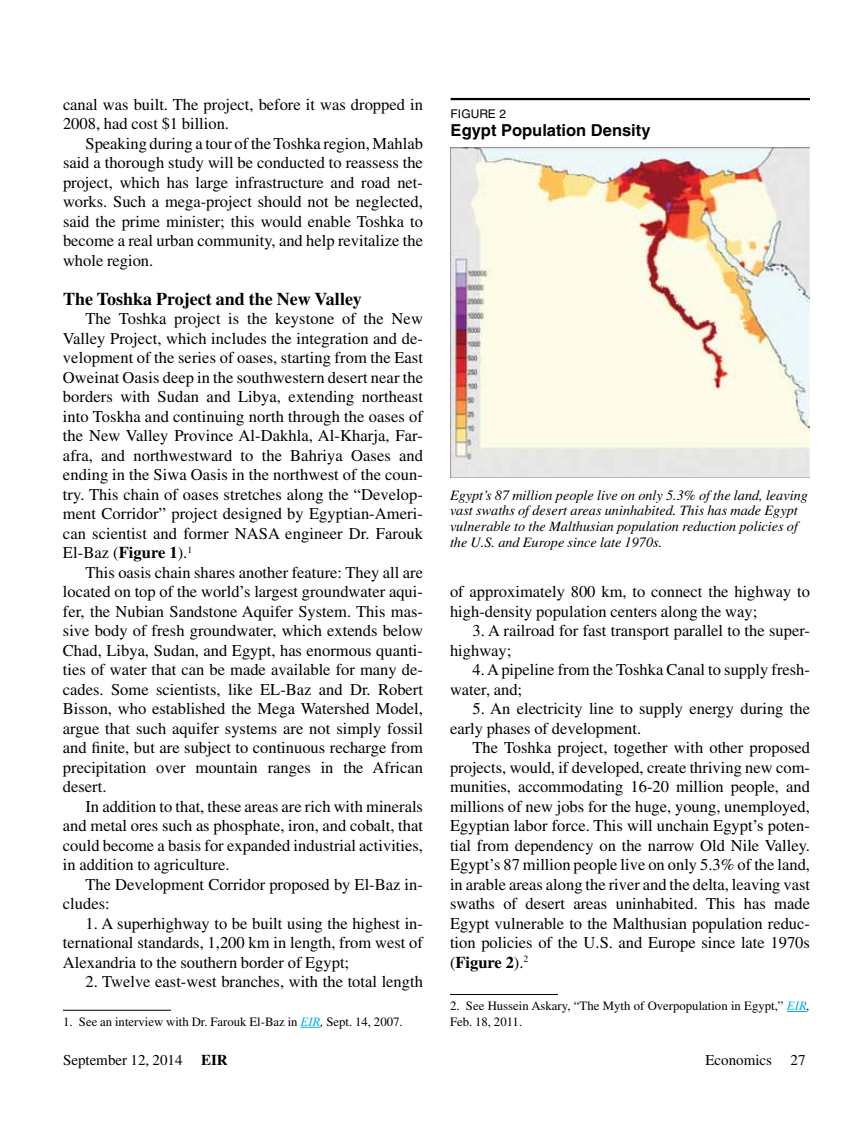
<style>
.page{position:relative;width:864px;height:1134px;background:#fff}
.page>*{position:absolute;margin:0;border:0;box-sizing:border-box;transform-origin:0 0}
.t1{font:700 18px "Times";color:#000}
.t2{font:16.5px/19.5px "Times";color:#000}
.t3{font:700 16.5px "Helvetica";color:#000}
.t4{font:15px "Times";color:#000}
.t5{font:italic 14.25px/15.8px "Times";color:#000}
.t6{font:12.75px/15.8px "Times";color:#000}
.t7{font:12px "Helvetica";color:#000}
.s1{font-weight:700}
.s2{font-style:italic;color:#00aeef}
.s3{font-style:italic}
</style>
<div class="page">
<hr style="left:63px;top:1010px;width:108px;height:1px;background:#000">
<svg style="left:301px;top:1027px;width:19px;height:1px"></svg>
<hr style="left:450px;top:994px;width:108px;height:1px;background:#000">
<svg style="left:787px;top:1011px;width:20px;height:1px"></svg>
<img style="left:451px;top:148px;width:359px;height:330px">
<hr style="left:451px;top:98px;width:359px;height:2px;background:#000">
<p class="t2" style="left:63px;top:94px;width:361px">canal was built. The project, before it was dropped in<br>2008, had cost $1 billion.</p>
<p class="t2" style="left:63px;top:133px;width:362px;text-align:justify;text-indent:23px">Speaking during a tour of the Toshka region, Mahlab said a thorough study will be conducted to reassess the project, which has large infrastructure and road net&shy;works. Such a mega-project should not be neglected, said the prime minister; this would enable Toshka to become a real urban community, and help revitalize the whole region.</p>
<p class="t1" style="left:63px;top:288px;width:300px">The Toshka Project and the New Valley</p>
<p class="t2" style="left:63px;top:309px;width:362px;text-align:justify;text-indent:23px">The Toshka project is the keystone of the New Valley Project, which includes the integration and de&shy;velopment of the series of oases, starting from the East Oweinat Oasis deep in the southwestern desert near the borders with Sudan and Libya, extending northeast into Toskha and continuing north through the oases of the New Valley Province Al-Dakhla, Al-Kharja, Far&shy;afra, and northwestward to the Bahriya Oases and ending in the Siwa Oasis in the northwest of the coun&shy;try. This chain of oases stretches along the “Develop&shy;ment Corridor” project designed by Egyptian-Ameri&shy;can scientist and former NASA engineer Dr. Farouk El-Baz (<span class="s1">Figure 1</span>).<sup>1</sup></p>
<p class="t2" style="left:63px;top:562px;width:362px;text-align:justify;text-indent:23px">This oasis chain shares another feature: They all are located on top of the world’s largest groundwater aqui&shy;fer, the Nubian Sandstone Aquifer System. This mas&shy;sive body of fresh groundwater, which extends below Chad, Libya, Sudan, and Egypt, has enormous quanti&shy;ties of water that can be made available for many de&shy;cades. Some scientists, like EL-Baz and Dr. Robert Bisson, who established the Mega Watershed Model, argue that such aquifer systems are not simply fossil and finite, but are subject to continuous recharge from precipitation over mountain ranges in the African desert.</p>
<p class="t2" style="left:63px;top:796px;width:362px;text-align:justify;text-indent:23px">In addition to that, these areas are rich with minerals and metal ores such as phosphate, iron, and cobalt, that could become a basis for expanded industrial activities, in addition to agriculture.</p>
<p class="t2" style="left:63px;top:874px;width:361px;text-indent:23px">The Development Corridor proposed by El-Baz in&shy;cludes:</p>
<p class="t2" style="left:63px;top:913px;width:362px;text-align:justify;text-indent:23px">1. A superhighway to be built using the highest in&shy;ternational standards, 1,200 km in length, from west of Alexandria to the southern border of Egypt;</p>
<p class="t2" style="left:86px;top:972px;width:339px">2. Twelve east-west branches, with the total length</p>
<p class="t6" style="left:63px;top:1014px;width:341px">1. See an interview with Dr. Farouk El-Baz in <span class="s2">EIR</span><span class="s3">,</span> Sept. 14, 2007.</p>
<p class="t7" style="left:451px;top:107px;width:57px">FIGURE 2</p>
<p class="t3" style="left:451px;top:120px;width:201px">Egypt Population Density</p>
<p class="t5" style="left:450px;top:487px;width:359px">Egypt’s 87 million people live on only 5.3% of the land, leaving vast swaths of desert areas uninhabited. This has made Egypt vulnerable to the Malthusian population reduction policies of the U.S. and Europe since late 1970s.</p>
<p class="t2" style="left:450px;top:582px;width:361px">of approximately 800 km, to connect the highway to high-density population centers along the way;</p>
<p class="t2" style="left:450px;top:621px;width:361px;text-indent:22px">3. A railroad for fast transport parallel to the super&shy;highway;</p>
<p class="t2" style="left:450px;top:660px;width:361px;text-indent:23px">4. A pipeline from the Toshka Canal to supply fresh&shy;water, and;</p>
<p class="t2" style="left:450px;top:699px;width:361px;text-indent:23px">5. An electricity line to supply energy during the early phases of development.</p>
<p class="t2" style="left:450px;top:738px;width:362px;text-align:justify;text-indent:23px">The Toshka project, together with other proposed projects, would, if developed, create thriving new com&shy;munities, accommodating 16-20 million people, and millions of new jobs for the huge, young, unemployed, Egyptian labor force. This will unchain Egypt’s poten&shy;tial from dependency on the narrow Old Nile Valley.<br>Egypt’s 87 million people live on only 5.3% of the land, in arable areas along the river and the delta, leaving vast swaths of desert areas uninhabited. This has made Egypt vulnerable to the Malthusian population reduc&shy;tion policies of the U.S. and Europe since late 1970s (<span class="s1">Figure 2</span>).<sup>2</sup></p>
<p class="t6" style="left:450px;top:998px;width:361px">2. See Hussein Askary, “The Myth of Overpopulation in Egypt,” <span class="s2">EIR</span><span class="s3">,<br></span>Feb. 18, 2011.</p>
<p class="t4" style="left:63px;top:1052px;width:166px">September 12, 2014 <span class="s1">EIR</span></p>
<p class="t4" style="left:705px;top:1052px;width:102px">Economics 27</p>
</div>
